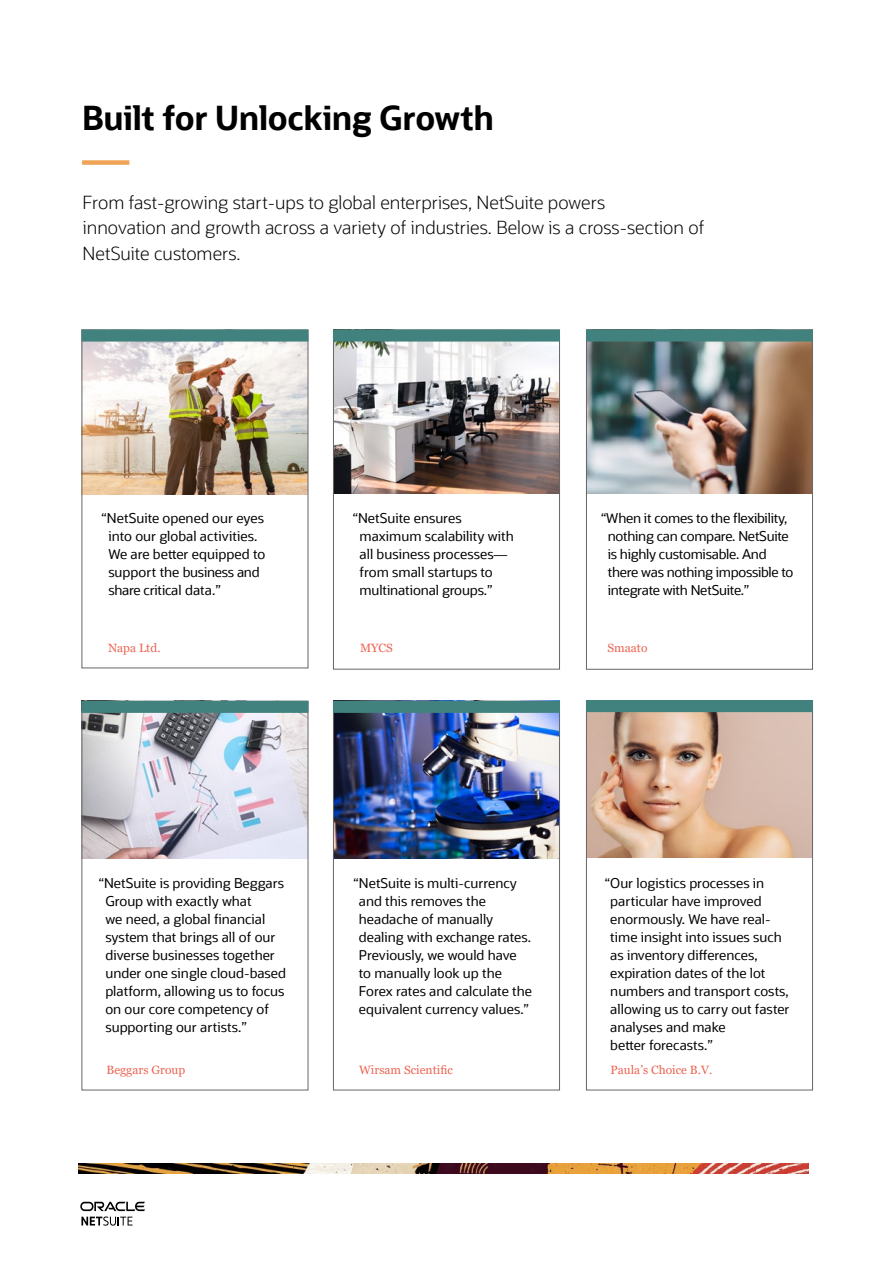
<style>
.page{position:relative;width:893px;height:1263px;background:#fff}
.page>*{position:absolute;margin:0;border:0;box-sizing:border-box;transform-origin:0 0}
.t1{font:700 33px "Oracle Sans";letter-spacing:-.015em;color:#000}
.t2{font:300 18px/25.5px "Oracle Sans";color:#000}
.t3{font:13.5px/18px "Oracle Sans";color:#000}
.t4{font:13.5px/18px "Oracle Sans";letter-spacing:-.02em;color:#000}
.t5{font:12px "Georgia";color:#ec6554}
</style>
<div class="page">
<div style="left:82px;top:160px;width:47px;height:5px;background:#eea357"></div>
<img style="left:79px;top:1163px;width:729px;height:11px">
<svg style="left:80px;top:1202px;width:65px;height:24px"></svg>
<img style="left:84px;top:713px;width:222px;height:145px">
<div style="left:82px;top:701px;width:226px;height:12px;background:#42827e"></div>
<img style="left:335px;top:713px;width:223px;height:145px">
<div style="left:333px;top:701px;width:227px;height:389px;border:1px solid #676665"></div>
<div style="left:333px;top:701px;width:227px;height:12px;background:#42827e"></div>
<img style="left:588px;top:712px;width:223px;height:145px">
<div style="left:586px;top:700px;width:227px;height:390px;border:1px solid #676665"></div>
<div style="left:586px;top:700px;width:227px;height:12px;background:#42827e"></div>
<img style="left:84px;top:342px;width:222px;height:153px">
<div style="left:82px;top:330px;width:226px;height:12px;background:#42827e"></div>
<img style="left:335px;top:342px;width:223px;height:152px">
<div style="left:333px;top:330px;width:227px;height:340px;border:1px solid #676565"></div>
<div style="left:333px;top:330px;width:227px;height:12px;background:#42827e"></div>
<img style="left:588px;top:342px;width:223px;height:152px">
<div style="left:586px;top:330px;width:227px;height:340px;border:1px solid #676565"></div>
<div style="left:586px;top:330px;width:227px;height:12px;background:#42827e"></div>
<h1 class="t1" style="left:82px;top:97px;width:413px">Built for Unlocking Growth</h1>
<h2 class="t2" style="left:83px;top:190px;width:623px">From fast-growing start-ups to global enterprises, NetSuite powers<br>innovation and growth across a variety of industries. Below is a cross-section of<br>NetSuite customers.</h2>
<p class="t3" style="left:108px;top:509px;width:158px;text-indent:-7px">“NetSuite opened our eyes into our global activities.<br>We are better equipped to support the business and share critical data.”</p>
<p class="t3" style="left:360px;top:509px;width:156px;text-indent:-7px">“NetSuite ensures maximum scalability with all business processes— from small startups to multinational groups.”</p>
<p class="t4" style="left:608px;top:509px;width:187px;text-indent:-7px">“When it comes to the flexibility, nothing can compare. NetSuite is highly customisable. And there was nothing impossible to integrate with NetSuite.”</p>
<p class="t5" style="left:108px;top:641px;width:54px">Napa Ltd.</p>
<p class="t5" style="left:360px;top:641px;width:34px">MYCS</p>
<p class="t5" style="left:608px;top:641px;width:42px">Smaato</p>
<p class="t3" style="left:105px;top:874px;width:182px;text-indent:-7px">“NetSuite is providing Beggars<br>Group with exactly what<br>we need, a global financial system that brings all of our diverse businesses together under one single cloud-based platform, allowing us to focus on our core competency of supporting our artists.”</p>
<p class="t3" style="left:359px;top:874px;width:175px;text-indent:-5px">“NetSuite is multi-currency and this removes the headache of manually dealing with exchange rates.<br>Previously, we would have to manually look up the<br>Forex rates and calculate the equivalent currency values.”</p>
<p class="t3" style="left:610px;top:874px;width:181px;text-indent:-5px">“Our logistics processes in particular have improved enormously. We have real&shy;time insight into issues such as inventory differences, expiration dates of the lot numbers and transport costs, allowing us to carry out faster analyses and make<br>better forecasts.”</p>
<p class="t5" style="left:107px;top:1063px;width:80px">Beggars Group</p>
<p class="t5" style="left:359px;top:1063px;width:95px">Wirsam Scientific</p>
<p class="t5" style="left:611px;top:1063px;width:103px">Paula’s Choice B.V.</p>
</div>
